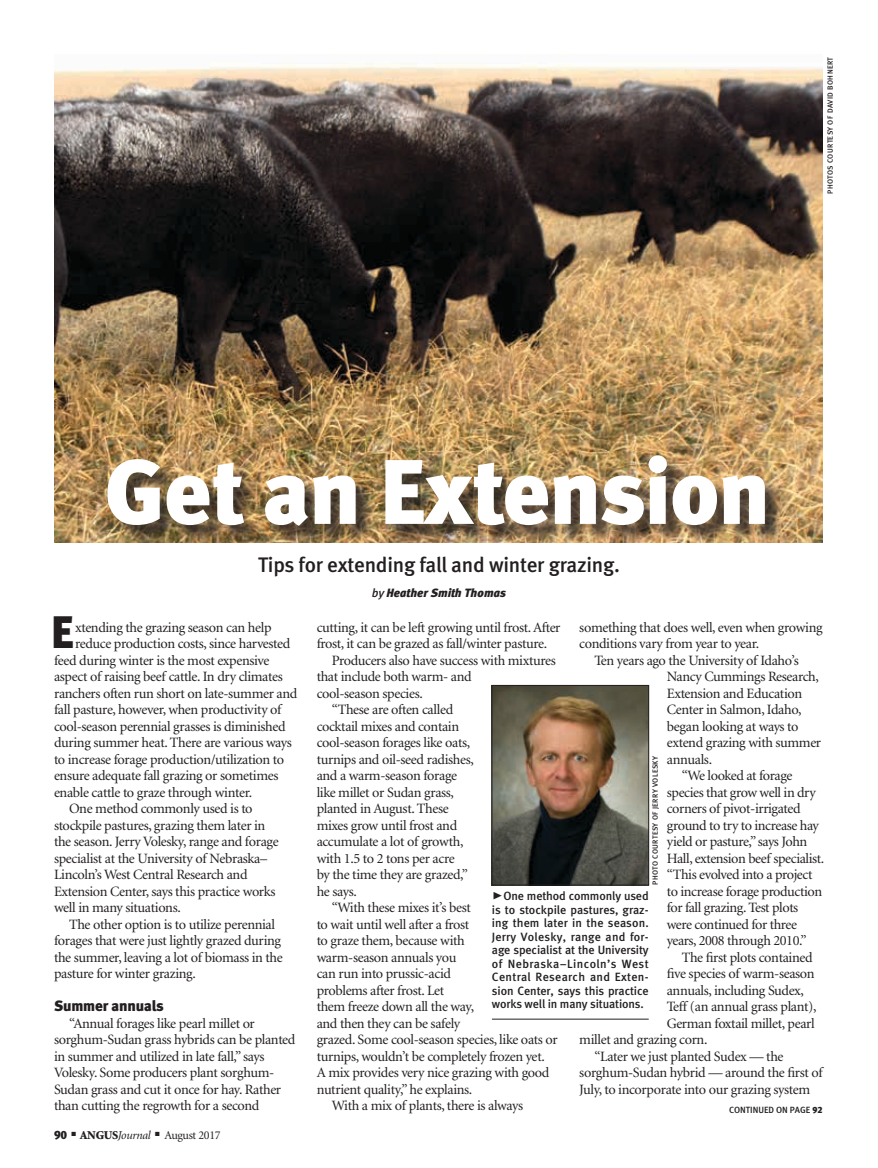
<style>
.page{position:relative;width:878px;height:1168px;background:#fff}
.page>*{position:absolute;margin:0;border:0;box-sizing:border-box;transform-origin:0 0}
.headline{font:91.5px "Meta Black LF";letter-spacing:-.01em;color:#fff}
.Drop_Cap{font:45.45px "Meta Black LF";color:#231f20}
.deck{font:21px "Meta Medium LF";letter-spacing:-.01em;color:#231f20}
.subhead{font:15px "Meta Black LF";letter-spacing:-.01em;color:#231f20}
.body_text{font:14.25px/16.5px "Minion";letter-spacing:-.025em;color:#231f20}
.Drop_Cap-2{font:14.25px "Minion";letter-spacing:-.025em;color:#231f20}
.t1{font:12px/13.5px "Meta Medium LF";letter-spacing:-.01em;color:#231f20;text-align:justify}
.t2{font:12px "Minion";letter-spacing:-.03em;color:#231f20}
.byline{font:italic 12px "Meta Black LF";color:#231f20}
.t3{font:9px "Meta Medium LF";color:#231f20}
.photo_credit{font:7.5px "Meta Medium LF";letter-spacing:.05em;color:#231f20}
.s1{font-family:"Meta Medium LF"}
.s2{font-family:"Meta Black LF"}
.s3{font-weight:900}
.s4{font-style:italic}
.s5{font-family:"Meta Black Caps Expert";font-size:21px}
</style>
<div class="page">
<img style="left:54px;top:63px;width:768px;height:479px">
<div style="left:110px;top:457px;width:673px;height:86px;background:#231f20;opacity:.75"></div>
<img style="left:493px;top:687px;width:154px;height:196px">
<div style="left:491px;top:685px;width:158px;height:200px;border:1px solid #231f20"></div>
<hr style="left:492px;top:1019px;width:156px;height:1px;background:#231f20">
<p class="photo_credit" style="left:825px;top:194px;width:138px;rotate:-90deg">PHOTOS COURTESY OF DAVID BOHNERT</p>
<p class="headline" style="left:105px;top:437px;width:667px">Get an Extension</p>
<p class="deck" style="left:258px;top:552px;width:363px">Tips for extending fall and winter grazing.</p>
<p class="byline" style="left:372px;top:586px;width:136px"><span class="s1">by</span> Heather Smith Thomas</p>
<p class="Drop_Cap" style="left:51px;top:605px;width:24px">E</p>
<p class="Drop_Cap-2" style="left:75px;top:620px;width:198px">xtending the grazing season can help</p>
<p class="Drop_Cap-2" style="left:75px;top:636px;width:217px">reduce production costs, since harvested</p>
<p class="Drop_Cap-2" style="left:54px;top:653px;width:217px">feed during winter is the most expensive</p>
<p class="Drop_Cap-2" style="left:54px;top:669px;width:230px">aspect of raising beef cattle. In dry climates</p>
<p class="Drop_Cap-2" style="left:54px;top:686px;width:245px">ranchers often run short on late-summer and</p>
<p class="Drop_Cap-2" style="left:54px;top:702px;width:229px">fall pasture, however, when productivity of</p>
<p class="Drop_Cap-2" style="left:54px;top:719px;width:233px">cool-season perennial grasses is diminished</p>
<p class="Drop_Cap-2" style="left:54px;top:735px;width:239px">during summer heat. There are various ways</p>
<p class="Drop_Cap-2" style="left:54px;top:752px;width:232px">to increase forage production/utilization to</p>
<p class="Drop_Cap-2" style="left:54px;top:768px;width:226px">ensure adequate fall grazing or sometimes</p>
<p class="Drop_Cap-2" style="left:54px;top:785px;width:200px">enable cattle to graze through winter.</p>
<p class="body_text" style="left:54px;top:801px;width:226px;text-indent:15px">One method commonly used is to stockpile pastures, grazing them later in the season. Jerry Volesky, range and forage specialist at the University of Nebraska– Lincoln’s West Central Research and Extension Center, says this practice works well in many situations.</p>
<p class="body_text" style="left:54px;top:916px;width:230px;text-indent:15px">The other option is to utilize perennial forages that were just lightly grazed during the summer, leaving a lot of biomass in the pasture for winter grazing.</p>
<p class="subhead" style="left:54px;top:997px;width:111px">Summer annuals</p>
<p class="body_text" style="left:54px;top:1015px;width:243px;text-indent:15px">“Annual forages like pearl millet or sorghum-Sudan grass hybrids can be planted in summer and utilized in late fall,” says Volesky. Some producers plant sorghum-Sudan grass and cut it once for hay. Rather than cutting the regrowth for a second</p>
<p class="t2" style="left:54px;top:1129px;width:168px"><span class="s2">90</span> ■ <span class="s3">ANGUS</span><span class="s4">Journal</span> ■ August 2017</p>
<p class="body_text" style="left:316px;top:619px;width:245px">cutting, it can be left growing until frost. After frost, it can be grazed as fall/winter pasture.</p>
<p class="body_text" style="left:316px;top:652px;width:241px;text-indent:15px">Producers also have success with mixtures that include both warm- and<br>cool-season species.</p>
<p class="body_text" style="left:316px;top:702px;width:159px;text-indent:15px">“These are often called cocktail mixes and contain cool-season forages like oats, turnips and oil-seed radishes, and a warm-season forage like millet or Sudan grass, planted in August. These mixes grow until frost and accumulate a lot of growth, with 1.5 to 2 tons per acre<br>by the time they are grazed,” he says.</p>
<p class="body_text" style="left:316px;top:900px;width:242px;text-indent:15px">“With these mixes it’s best<br>to wait until well after a frost<br>to graze them, because with<br>warm-season annuals you<br>can run into prussic-acid<br>problems after frost. Let<br>them freeze down all the way,<br>and then they can be safely<br>grazed. Some cool-season species, like oats or turnips, wouldn’t be completely frozen yet.<br>A mix provides very nice grazing with good nutrient quality,” he explains.</p>
<p class="body_text" style="left:332px;top:1098px;width:193px">With a mix of plants, there is always</p>
<p class="body_text" style="left:579px;top:619px;width:245px">something that does well, even when growing conditions vary from year to year.</p>
<p class="body_text" style="left:667px;top:652px;width:156px;text-indent:-73px">Ten years ago the University of Idaho’s<br>Nancy Cummings Research,<br>Extension and Education<br>Center in Salmon, Idaho, began looking at ways to extend grazing with summer annuals.</p>
<p class="body_text" style="left:666px;top:768px;width:159px;text-indent:15px">“We looked at forage species that grow well in dry corners of pivot-irrigated ground to try to increase hay yield or pasture,” says John<br>Hall, extension beef specialist. “This evolved into a project to increase forage production for fall grazing. Test plots were continued for three years, 2008 through 2010.”</p>
<p class="body_text" style="left:681px;top:949px;width:132px">The first plots contained</p>
<p class="body_text" style="left:666px;top:966px;width:149px">five species of warm-season</p>
<p class="body_text" style="left:666px;top:982px;width:139px">annuals, including Sudex,</p>
<p class="body_text" style="left:666px;top:999px;width:151px">Teff (an annual grass plant),</p>
<p class="body_text" style="left:666px;top:1015px;width:149px">German foxtail millet, pearl</p>
<p class="body_text" style="left:579px;top:1032px;width:130px">millet and grazing corn.</p>
<p class="body_text" style="left:579px;top:1048px;width:245px;text-indent:15px">“Later we just planted Sudex — the sorghum-Sudan hybrid — around the first of<br>July, to incorporate into our grazing system</p>
<p class="t3" style="left:729px;top:1104px;width:95px">CONTINUED ON PAGE <span class="s2">92</span></p>
<p class="photo_credit" style="left:650px;top:885px;width:130px;rotate:-90deg">PHOTO COURTESY OF JERRY VOLESKY</p>
<p class="t1" style="left:492px;top:889px;width:158px"><span class="s5">@</span>One method commonly used is to stockpile pastures, graz&shy;ing them later in the season.<br>Jerry Volesky, range and for&shy;age specialist at the University of Nebraska–Lincoln’s West Central Research and Exten&shy;sion Center, says this practice works well in many situations.</p>
</div>
